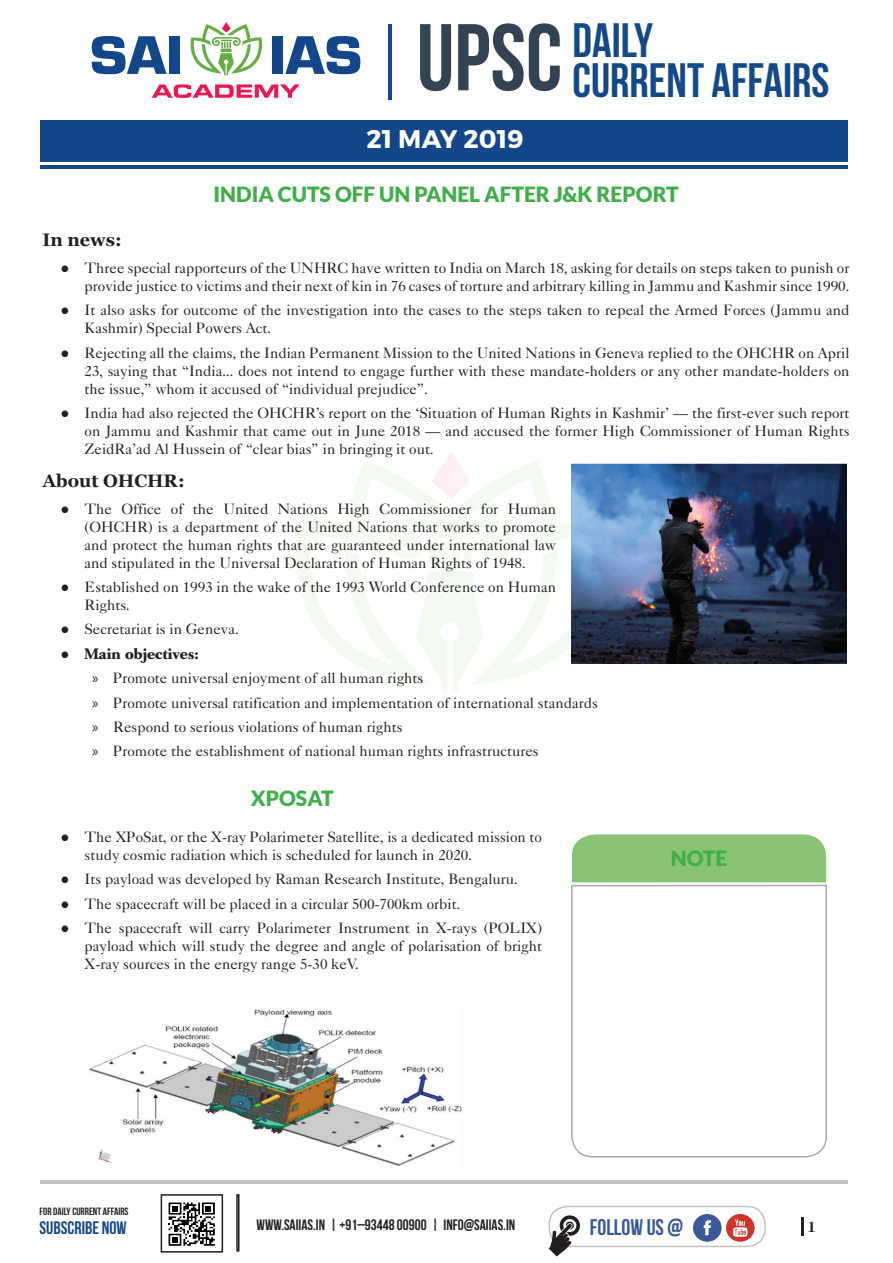
<style>
.page{position:relative;width:893px;height:1263px;background:#fff}
.page>*{position:absolute;margin:0;border:0;box-sizing:border-box;transform-origin:0 0}
.t1{font:700 48px/39.6px "Bebas Neue";color:#134889}
.t2{font:700 25.5px "Montserrat";color:#fff}
.t3{font:700 22.5px "Bebas Neue";color:#3a589c}
.t4{font:900 21px "Lato";color:#40ae49}
.t5{font:700 18px "Georgia";color:#231f20}
.t6{font:700 18px "Bebas Neue";color:#134889}
.t7{font:15px/18px "Caslon Five Forty LT";color:#231f20}
.t8{font:700 15px "Bebas Neue";color:#231f20}
.t9{font:700 15px "Caslon Book BE";color:#231f20}
.t10{font:700 13.5px "Caslon";color:#231f20}
.t11{font:700 10.5px "Bebas Neue";color:#231f20}
.s1{font-size:94.5px;color:#344351}
.s2{font-family:"Georgia";font-weight:700}
.s3{font-family:"Georgia"}
.s4{font-family:"Myriad Pro"}
</style>
<div class="page">
<hr style="left:40px;top:1180px;width:807px;height:4px;background:#c3c3c3">
<svg style="left:92px;top:36px;width:75px;height:38px"></svg>
<div style="left:169px;top:36px;width:11px;height:38px;background:#144789"></div>
<div style="left:272px;top:36px;width:11px;height:38px;background:#144789"></div>
<svg style="left:285px;top:36px;width:75px;height:38px"></svg>
<svg style="left:152px;top:84px;width:148px;height:14px"></svg>
<svg style="left:190px;top:22px;width:72px;height:54px"></svg>
<hr style="left:388px;top:24px;width:3px;height:75px;background:#144789">
<hr style="left:40px;top:166px;width:807px;height:3px;background:#144789">
<div style="left:40px;top:120px;width:807px;height:41px;background:#144789"></div>
<div style="left:572px;top:834px;width:254px;height:48px;background:#88c473"></div>
<svg style="left:571px;top:884px;width:256px;height:274px"></svg>
<svg style="left:801px;top:1217px;width:2px;height:19px"></svg>
<svg style="left:168px;top:1202px;width:47px;height:44px"></svg>
<div style="left:161px;top:1194px;width:62px;height:58px;border:2px solid #231f20"></div>
<div style="left:236px;top:1194px;width:3px;height:57px;border:2px solid #231f20"></div>
<div style="left:549px;top:1206px;width:217px;height:41px;border:2px solid #c3c3c3;border-radius:18px"></div>
<img style="left:693px;top:1214px;width:62px;height:28px">
<svg style="left:549px;top:1214px;width:32px;height:42px"></svg>
<svg style="left:296px;top:452px;width:312px;height:242px"></svg>
<img style="left:571px;top:464px;width:275px;height:199px">
<img style="left:89px;top:1009px;width:373px;height:157px">
<h1 class="t1" style="left:573px;top:20px;width:258px;text-indent:-156px"><span class="s1">UPSC</span> DAILY<br>CURRENT AFFAIRS</h1>
<h2 class="t2" style="left:366px;top:123px;width:159px">21 MAY 2019</h2>
<h3 class="t4" style="left:214px;top:182px;width:466px">INDIA CUTS OFF UN PANEL AFTER J&amp;K REPORT</h3>
<p class="t5" style="left:43px;top:230px;width:81px">In news:</p>
<p class="t7" style="left:61px;top:259px;width:790px;text-align:right"><span class="s2">●</span> Three special rapporteurs of the UNHRC have written to India on March 18, asking for details on steps taken to punish or provide justice to victims and their next of kin in 76 cases of torture and arbitrary killing in Jammu and Kashmir since 1990.</p>
<p class="t7" style="left:85px;top:301px;width:767px;text-indent:-24px"><span class="s2">●</span> It also asks for outcome of the investigation into the cases to the steps taken to repeal the Armed Forces (Jammu and<br>Kashmir) Special Powers Act.</p>
<p class="t7" style="left:85px;top:344px;width:767px;text-align:justify;text-indent:-24px"><span class="s2">●</span> Rejecting all the claims, the Indian Permanent Mission to the United Nations in Geneva replied to the OHCHR on April 23, saying that “India... does not intend to engage further with these mandate-holders or any other mandate-holders on the issue,” whom it accused of “individual prejudice”.</p>
<p class="t7" style="left:85px;top:404px;width:767px;text-align:justify;text-indent:-24px"><span class="s2">●</span> India had also rejected the OHCHR’s report on the ‘Situation of Human Rights in Kashmir’ — the first-ever such report on Jammu and Kashmir that came out in June 2018 — and accused the former High Commissioner of Human Rights ZeidRa’ad Al Hussein of “clear bias” in bringing it out.</p>
<p class="t5" style="left:43px;top:470px;width:144px">About OHCHR:</p>
<p class="t7" style="left:85px;top:499px;width:473px;text-align:justify;text-indent:-24px"><span class="s2">●</span> The Office of the United Nations High Commissioner for Human (OHCHR) is a department of the United Nations that works to promote and protect the human rights that are guaranteed under international law and stipulated in the Universal Declaration of Human Rights of 1948.</p>
<p class="t7" style="left:85px;top:578px;width:473px;text-indent:-24px"><span class="s2">●</span> Established on 1993 in the wake of the 1993 World Conference on Human<br>Rights.</p>
<p class="t7" style="left:61px;top:620px;width:180px"><span class="s2">●</span> Secretariat is in Geneva.</p>
<p class="t9" style="left:61px;top:645px;width:140px"><span class="s3">●</span> Main objectives:</p>
<p class="t7" style="left:92px;top:666px;width:507px;line-height:24.3px"><span class="s4">»</span> Promote universal enjoyment of all human rights<br><span class="s4">»</span> Promote universal ratification and implementation of international standards <span class="s4">»</span> Respond to serious violations of human rights<br><span class="s4">»</span> Promote the establishment of national human rights infrastructures</p>
<h3 class="t4" style="left:251px;top:786px;width:84px">XPOSAT</h3>
<p class="t7" style="left:85px;top:828px;width:459px;text-indent:-24px"><span class="s2">●</span> The XPoSat, or the X-ray Polarimeter Satellite, is a dedicated mission to study cosmic radiation which is scheduled for launch in 2020.</p>
<p class="t7" style="left:61px;top:870px;width:459px"><span class="s2">●</span> Its payload was developed by Raman Research Institute, Bengaluru.</p>
<p class="t7" style="left:61px;top:894px;width:401px"><span class="s2">●</span> The spacecraft will be placed in a circular 500-700km orbit.</p>
<p class="t7" style="left:85px;top:919px;width:459px;text-align:justify;text-indent:-24px"><span class="s2">●</span> The spacecraft will carry Polarimeter Instrument in X-rays (POLIX) payload which will study the degree and angle of polarisation of bright X-ray sources in the energy range 5-30 keV.</p>
<h3 class="t4" style="left:671px;top:845px;width:58px">NOTE</h3>
<p class="t11" style="left:40px;top:1206px;width:91px">FOR DAILY CURRENT AFFAIRS</p>
<p class="t6" style="left:40px;top:1218px;width:89px">SUBSCRIBE NOW</p>
<h3 class="t3" style="left:590px;top:1215px;width:95px">FOLLOW US @</h3>
<p class="t8" style="left:257px;top:1216px;width:260px">WWW.SAIIAS.IN | +91–93448 00900 | INFO@SAIIAS.IN</p>
<p class="t10" style="left:808px;top:1218px;width:9px">1</p>
</div>
